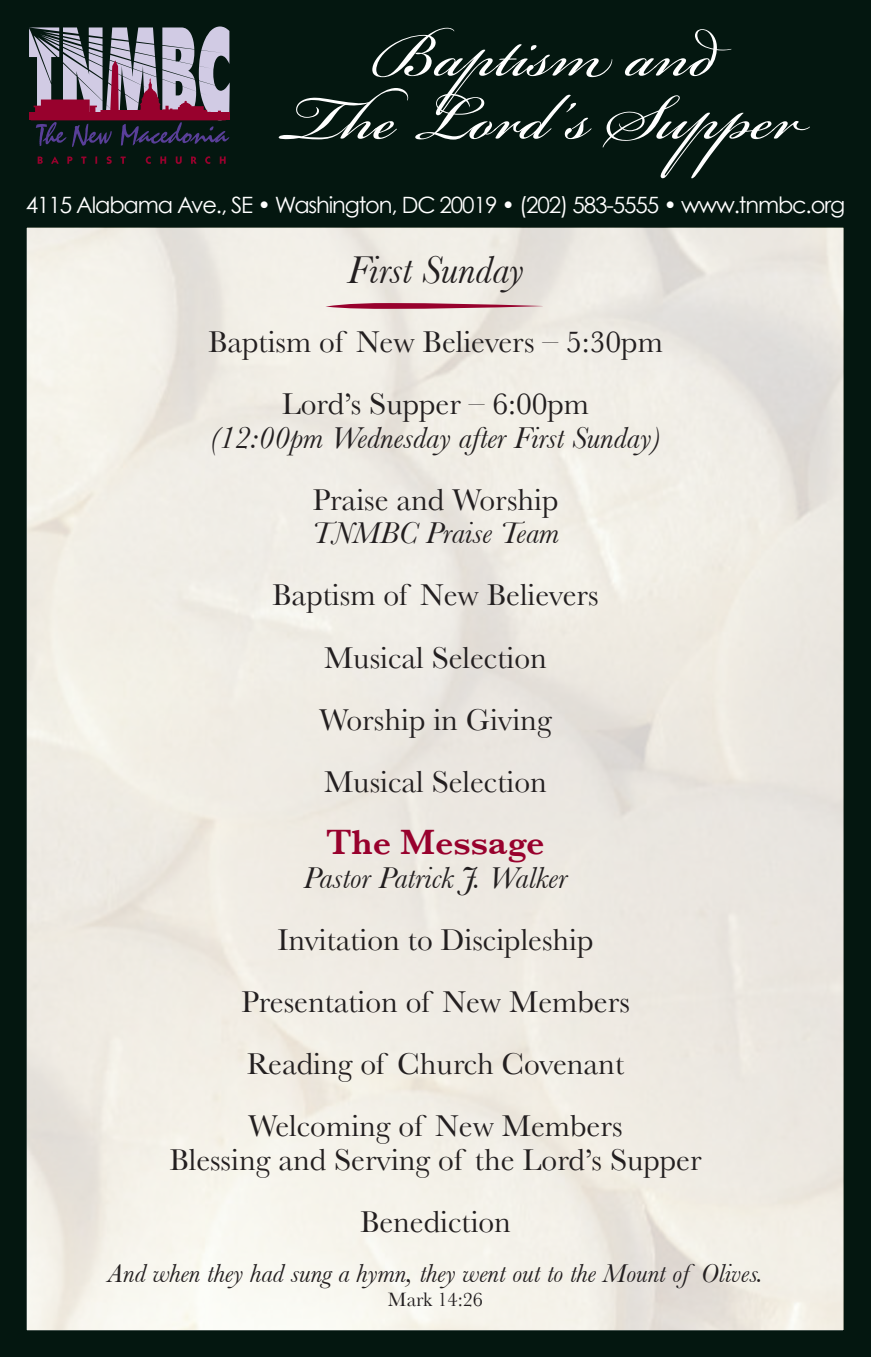
<style>
.page{position:relative;width:871px;height:1357px;background:#041710}
.page>*{position:absolute;margin:0;border:0;box-sizing:border-box;transform-origin:0 0}
.t1{font:108px "Bickham Script Pro";color:#98012d}
.t2{font:99px "Bickham Script Pro";color:#fff}
.t3{font:italic 40.5px "Baskerville";color:#231f20}
.t4{font:600 36px "Baskerville";color:#98012d}
.t5{font:31.5px/62.1px "Baskerville";color:#231f20;text-align:center}
.t6{font:italic 31.5px "Baskerville";color:#231f20}
.t7{font:italic 27px "Baskerville";color:#231f20}
.t8{font:22.5px "Century Gothic";letter-spacing:-.05em;color:#fff}
.t9{font:20.25px "Baskerville";color:#231f20}
</style>
<div class="page">
<img style="left:27px;top:228px;width:817px;height:1102px">
<svg style="left:38px;top:157px;width:5px;height:7px"></svg>
<svg style="left:51px;top:156px;width:8px;height:8px"></svg>
<svg style="left:67px;top:157px;width:5px;height:7px"></svg>
<svg style="left:81px;top:157px;width:5px;height:7px"></svg>
<svg style="left:95px;top:156px;width:2px;height:8px"></svg>
<svg style="left:106px;top:156px;width:6px;height:8px"></svg>
<svg style="left:120px;top:157px;width:6px;height:7px"></svg>
<svg style="left:146px;top:156px;width:5px;height:8px"></svg>
<svg style="left:160px;top:156px;width:6px;height:8px"></svg>
<svg style="left:176px;top:156px;width:6px;height:8px"></svg>
<svg style="left:191px;top:157px;width:6px;height:7px"></svg>
<svg style="left:205px;top:156px;width:5px;height:8px"></svg>
<svg style="left:220px;top:156px;width:6px;height:8px"></svg>
<svg style="left:29px;top:26px;width:201px;height:121px"></svg>
<div style="left:111px;top:110px;width:57px;height:9px;background:#98012d"></div>
<div style="left:106px;top:110px;width:56px;height:5px;background:#98012d"></div>
<div style="left:29px;top:112px;width:200px;height:8px;background:#98012d"></div>
<h2 class="t2" style="left:372px;top:-17px;width:345px">Baptism and</h2>
<h2 class="t2" style="left:282px;top:46px;width:526px">The Lord ’s Supper</h2>
<p class="t8" style="left:26px;top:191px;width:821px">4115 Alabama Ave., SE • Washington, DC 20019 • (202) 583-5555 • www.tnmbc.org</p>
<p class="t3" style="left:347px;top:246px;width:178px">First Sunday</p>
<h1 class="t1" style="left:321px;top:208px;width:231px">-</h1>
<p class="t5" style="left:208px;top:310px;width:456px">Baptism of New Believers – 5:30pm<br>Lord’s Supper – 6:00pm</p>
<p class="t6" style="left:210px;top:419px;width:452px">(12:00pm Wednesday after First Sunday)</p>
<p class="t5" style="left:312px;top:468px;width:248px">Praise and Worship</p>
<p class="t6" style="left:312px;top:514px;width:249px">TNMBC Praise Team</p>
<p class="t5" style="left:272px;top:564px;width:328px">Baptism of New Believers<br>Musical Selection<br>Worship in Giving<br>Musical Selection</p>
<p class="t4" style="left:326px;top:821px;width:220px">The Message</p>
<p class="t6" style="left:304px;top:859px;width:265px">Pastor Patrick J. Walker</p>
<p class="t5" style="left:241px;top:908px;width:390px">Invitation to Discipleship<br>Presentation of New Members<br>Reading of Church Covenant<br>Welcoming of New Members</p>
<p class="t5" style="left:169px;top:1128px;width:534px">Blessing and Serving of the Lord’s Supper<br>Benediction</p>
<p class="t7" style="left:108px;top:1257px;width:657px">And when they had sung a hymn, they went out to the Mount of Olives.</p>
<p class="t9" style="left:388px;top:1287px;width:97px">Mark 14:26</p>
</div>
